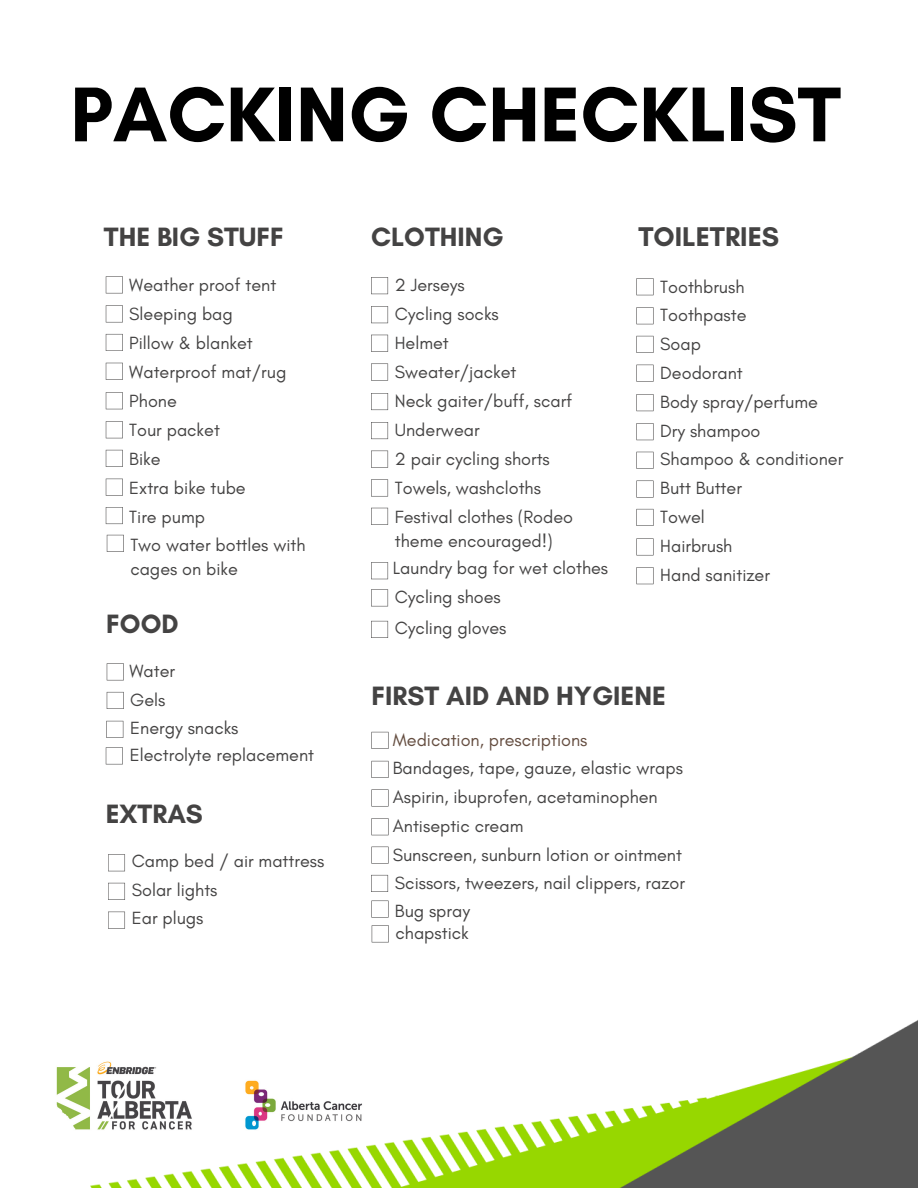
<style>
.page{position:relative;width:918px;height:1188px;background:#fff}
.page>*{position:absolute;margin:0;border:0;box-sizing:border-box;transform-origin:0 0}
.t1{font:700 79.05px "Glacial Indifference";color:#000}
.t2{font:700 27.6px "Glacial Indifference";color:#444343}
.t3{font:700 27px "Glacial Indifference";color:#444343}
.t4{font:18px/24.8px "Glacial Indifference";color:#444343}
.t5{font:18px "Glacial Indifference";color:#644d40}
</style>
<div class="page">
<img style="left:90px;top:1020px;width:828px;height:168px">
<img style="left:56px;top:1055px;width:319px;height:82px">
<svg style="left:106px;top:276px;width:17px;height:17px"></svg>
<svg style="left:371px;top:277px;width:17px;height:17px"></svg>
<svg style="left:636px;top:278px;width:18px;height:17px"></svg>
<svg style="left:106px;top:392px;width:17px;height:17px"></svg>
<svg style="left:371px;top:732px;width:18px;height:17px"></svg>
<svg style="left:371px;top:901px;width:18px;height:17px"></svg>
<svg style="left:372px;top:925px;width:17px;height:17px"></svg>
<svg style="left:371px;top:589px;width:17px;height:17px"></svg>
<svg style="left:371px;top:393px;width:17px;height:17px"></svg>
<svg style="left:636px;top:394px;width:18px;height:17px"></svg>
<svg style="left:106px;top:305px;width:17px;height:17px"></svg>
<svg style="left:371px;top:306px;width:17px;height:17px"></svg>
<svg style="left:636px;top:307px;width:18px;height:17px"></svg>
<svg style="left:106px;top:421px;width:17px;height:17px"></svg>
<svg style="left:371px;top:761px;width:18px;height:17px"></svg>
<svg style="left:107px;top:663px;width:17px;height:17px"></svg>
<svg style="left:371px;top:562px;width:17px;height:17px"></svg>
<svg style="left:371px;top:422px;width:17px;height:17px"></svg>
<svg style="left:636px;top:423px;width:18px;height:17px"></svg>
<svg style="left:108px;top:854px;width:17px;height:17px"></svg>
<svg style="left:106px;top:334px;width:17px;height:17px"></svg>
<svg style="left:371px;top:335px;width:17px;height:17px"></svg>
<svg style="left:636px;top:336px;width:18px;height:17px"></svg>
<svg style="left:636px;top:538px;width:18px;height:17px"></svg>
<svg style="left:106px;top:450px;width:17px;height:17px"></svg>
<svg style="left:371px;top:789px;width:18px;height:18px"></svg>
<svg style="left:107px;top:692px;width:17px;height:17px"></svg>
<svg style="left:371px;top:875px;width:17px;height:17px"></svg>
<svg style="left:371px;top:451px;width:17px;height:17px"></svg>
<svg style="left:636px;top:452px;width:18px;height:17px"></svg>
<svg style="left:108px;top:883px;width:17px;height:17px"></svg>
<svg style="left:106px;top:363px;width:17px;height:17px"></svg>
<svg style="left:371px;top:363px;width:17px;height:18px"></svg>
<svg style="left:636px;top:365px;width:18px;height:17px"></svg>
<svg style="left:636px;top:567px;width:18px;height:17px"></svg>
<svg style="left:106px;top:479px;width:17px;height:17px"></svg>
<svg style="left:371px;top:818px;width:18px;height:17px"></svg>
<svg style="left:106px;top:721px;width:17px;height:17px"></svg>
<svg style="left:371px;top:479px;width:17px;height:18px"></svg>
<svg style="left:636px;top:481px;width:18px;height:17px"></svg>
<svg style="left:108px;top:912px;width:17px;height:17px"></svg>
<svg style="left:106px;top:507px;width:17px;height:17px"></svg>
<svg style="left:371px;top:847px;width:18px;height:17px"></svg>
<svg style="left:371px;top:508px;width:17px;height:17px"></svg>
<svg style="left:636px;top:509px;width:18px;height:17px"></svg>
<svg style="left:371px;top:621px;width:17px;height:17px"></svg>
<svg style="left:107px;top:535px;width:17px;height:17px"></svg>
<svg style="left:106px;top:747px;width:17px;height:17px"></svg>
<p class="t1" style="left:70px;top:66px;width:772px">PACKING CHECKLIST</p>
<p class="t3" style="left:104px;top:220px;width:181px">THE BIG STUFF</p>
<p class="t3" style="left:371px;top:220px;width:134px">CLOTHING</p>
<p class="t2" style="left:639px;top:220px;width:142px">TOILETRIES</p>
<p class="t4" style="left:129px;top:272px;width:148px">Weather proof tent</p>
<p class="t4" style="left:395px;top:272px;width:71px">2 Jerseys</p>
<p class="t4" style="left:660px;top:274px;width:86px">Toothbrush</p>
<p class="t4" style="left:129px;top:301px;width:105px">Sleeping bag</p>
<p class="t4" style="left:395px;top:301px;width:105px">Cycling socks</p>
<p class="t4" style="left:660px;top:303px;width:88px">Toothpaste</p>
<p class="t4" style="left:129px;top:330px;width:125px">Pillow &amp; blanket</p>
<p class="t4" style="left:395px;top:330px;width:56px">Helmet</p>
<p class="t4" style="left:660px;top:331px;width:42px">Soap</p>
<p class="t4" style="left:129px;top:359px;width:159px">Waterproof mat/rug</p>
<p class="t4" style="left:395px;top:359px;width:123px">Sweater/jacket</p>
<p class="t4" style="left:660px;top:360px;width:84px">Deodorant</p>
<p class="t4" style="left:129px;top:388px;width:49px">Phone</p>
<p class="t4" style="left:395px;top:388px;width:179px">Neck gaiter/buff, scarf</p>
<p class="t4" style="left:660px;top:389px;width:159px">Body spray/perfume</p>
<p class="t4" style="left:129px;top:417px;width:92px">Tour packet</p>
<p class="t4" style="left:395px;top:417px;width:86px">Underwear</p>
<p class="t4" style="left:660px;top:418px;width:102px">Dry shampoo</p>
<p class="t4" style="left:129px;top:446px;width:33px">Bike</p>
<p class="t4" style="left:129px;top:475px;width:118px">Extra bike tube</p>
<p class="t4" style="left:395px;top:446px;width:156px">2 pair cycling shorts</p>
<p class="t4" style="left:660px;top:447px;width:185px">Shampoo &amp; conditioner</p>
<p class="t4" style="left:395px;top:475px;width:148px">Towels, washcloths</p>
<p class="t4" style="left:660px;top:475px;width:83px">Butt Butter</p>
<p class="t4" style="left:129px;top:504px;width:77px">Tire pump</p>
<p class="t4" style="left:395px;top:504px;width:180px">Festival clothes (Rodeo theme encouraged!)</p>
<p class="t4" style="left:130px;top:532px;width:177px">Two water bottles with cages on bike</p>
<p class="t4" style="left:393px;top:556px;width:217px">Laundry bag for wet clothes</p>
<p class="t3" style="left:106px;top:607px;width:74px">FOOD</p>
<p class="t4" style="left:395px;top:584px;width:107px">Cycling shoes</p>
<p class="t4" style="left:395px;top:615px;width:113px">Cycling gloves</p>
<p class="t4" style="left:660px;top:504px;width:46px">Towel</p>
<p class="t4" style="left:660px;top:533px;width:74px">Hairbrush</p>
<p class="t4" style="left:660px;top:562px;width:111px">Hand sanitizer</p>
<p class="t4" style="left:129px;top:659px;width:47px">Water</p>
<p class="t4" style="left:130px;top:688px;width:37px">Gels</p>
<p class="t4" style="left:130px;top:715px;width:110px">Energy snacks</p>
<p class="t4" style="left:130px;top:742px;width:186px">Electrolyte replacement</p>
<p class="t3" style="left:106px;top:797px;width:99px">EXTRAS</p>
<p class="t4" style="left:132px;top:848px;width:194px">Camp bed / air mattress</p>
<p class="t4" style="left:132px;top:877px;width:87px">Solar lights</p>
<p class="t4" style="left:132px;top:906px;width:73px">Ear plugs</p>
<p class="t3" style="left:372px;top:679px;width:296px">FIRST AID AND HYGIENE</p>
<p class="t5" style="left:393px;top:728px;width:196px">Medication, prescriptions</p>
<p class="t4" style="left:393px;top:756px;width:292px">Bandages, tape, gauze, elastic wraps</p>
<p class="t4" style="left:393px;top:785px;width:267px">Aspirin, ibuprofen, acetaminophen</p>
<p class="t4" style="left:393px;top:814px;width:132px">Antiseptic cream</p>
<p class="t4" style="left:393px;top:843px;width:291px">Sunscreen, sunburn lotion or ointment</p>
<p class="t4" style="left:395px;top:870px;width:292px">Scissors, tweezers, nail clippers, razor</p>
<p class="t4" style="left:395px;top:898px;width:77px">Bug spray</p>
<p class="t4" style="left:396px;top:920px;width:75px">chapstick</p>
</div>
